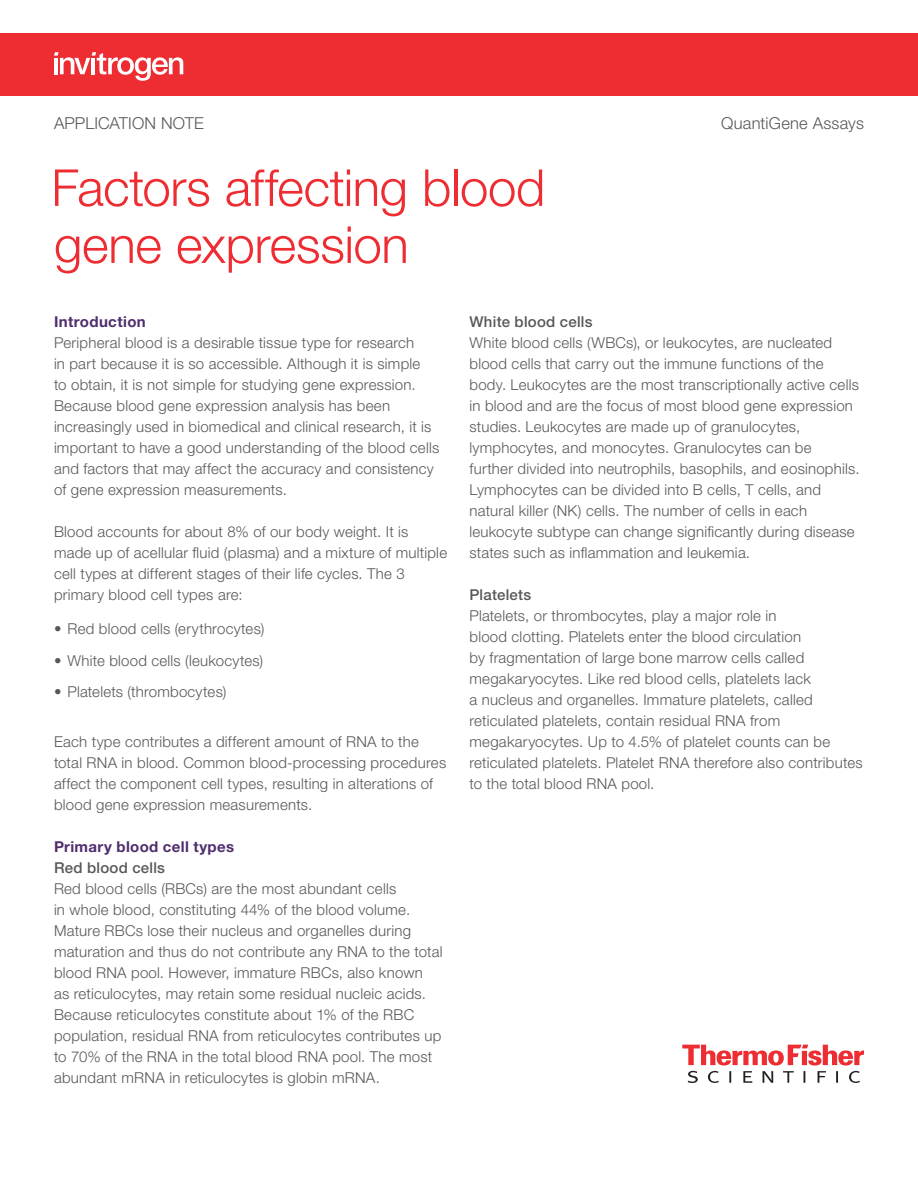
<style>
.page{position:relative;width:918px;height:1188px;background:#fff}
.page>*{position:absolute;margin:0;border:0;box-sizing:border-box;transform-origin:0 0}
.t1{font:300 51px/57px "Helvetica Neue LT Std";letter-spacing:-.01em;color:#ee2d33}
.t2{font:300 16.5px "Helvetica Neue LT Std";letter-spacing:.015em;color:#57585a}
.t3{font:300 15px/21px "Helvetica Neue LT Std";letter-spacing:.015em;color:#57585a}
.t4{font:500 15px "Helvetica Neue LT Std";letter-spacing:.015em;color:#57585a}
.t5{font:700 15px "Helvetica Neue LT Std";letter-spacing:.025em;color:#502d6d}
</style>
<div class="page">
<svg style="left:682px;top:1045px;width:182px;height:38px"></svg>
<div style="left:0;top:33px;width:918px;height:63px;background:#ee2d33"></div>
<svg style="left:54px;top:52px;width:129px;height:29px"></svg>
<p class="t2" style="left:54px;top:113px;width:151px">APPLICATION NOTE</p>
<p class="t2" style="left:721px;top:113px;width:144px">QuantiGene Assays</p>
<h1 class="t1" style="left:51px;top:158px;width:495px">Factors affecting blood gene expression</h1>
<p class="t5" style="left:54px;top:312px;width:93px">Introduction</p>
<p class="t3" style="left:54px;top:332px;width:387px">Peripheral blood is a desirable tissue type for research<br>in part because it is so accessible. Although it is simple<br>to obtain, it is not simple for studying gene expression.<br>Because blood gene expression analysis has been increasingly used in biomedical and clinical research, it is important to have a good understanding of the blood cells and factors that may affect the accuracy and consistency of gene expression measurements.</p>
<p class="t3" style="left:54px;top:521px;width:395px">Blood accounts for about 8% of our body weight. It is made up of acellular fluid (plasma) and a mixture of multiple cell types at different stages of their life cycles. The 3 primary blood cell types are:</p>
<p class="t3" style="left:54px;top:618px;width:212px">• Red blood cells (erythrocytes)</p>
<p class="t3" style="left:54px;top:650px;width:211px">• White blood cells (leukocytes)</p>
<p class="t3" style="left:54px;top:681px;width:174px">• Platelets (thrombocytes)</p>
<p class="t3" style="left:54px;top:731px;width:394px">Each type contributes a different amount of RNA to the total RNA in blood. Common blood-processing procedures affect the component cell types, resulting in alterations of blood gene expression measurements.</p>
<p class="t5" style="left:54px;top:837px;width:182px">Primary blood cell types</p>
<p class="t4" style="left:54px;top:859px;width:113px">Red blood cells</p>
<p class="t3" style="left:54px;top:878px;width:390px">Red blood cells (RBCs) are the most abundant cells<br>in whole blood, constituting 44% of the blood volume.<br>Mature RBCs lose their nucleus and organelles during maturation and thus do not contribute any RNA to the total blood RNA pool. However, immature RBCs, also known<br>as reticulocytes, may retain some residual nucleic acids.<br>Because reticulocytes constitute about 1% of the RBC population, residual RNA from reticulocytes contributes up to 70% of the RNA in the total blood RNA pool. The most abundant mRNA in reticulocytes is globin mRNA.</p>
<p class="t4" style="left:470px;top:313px;width:124px">White blood cells</p>
<p class="t3" style="left:470px;top:332px;width:392px">White blood cells (WBCs), or leukocytes, are nucleated blood cells that carry out the immune functions of the body. Leukocytes are the most transcriptionally active cells in blood and are the focus of most blood gene expression studies. Leukocytes are made up of granulocytes, lymphocytes, and monocytes. Granulocytes can be<br>further divided into neutrophils, basophils, and eosinophils.<br>Lymphocytes can be divided into B cells, T cells, and natural killer (NK) cells. The number of cells in each leukocyte subtype can change significantly during disease states such as inflammation and leukemia.</p>
<p class="t4" style="left:470px;top:586px;width:63px">Platelets</p>
<p class="t3" style="left:470px;top:605px;width:395px">Platelets, or thrombocytes, play a major role in<br>blood clotting. Platelets enter the blood circulation<br>by fragmentation of large bone marrow cells called megakaryocytes. Like red blood cells, platelets lack<br>a nucleus and organelles. Immature platelets, called reticulated platelets, contain residual RNA from megakaryocytes. Up to 4.5% of platelet counts can be reticulated platelets. Platelet RNA therefore also contributes to the total blood RNA pool.</p>
</div>
